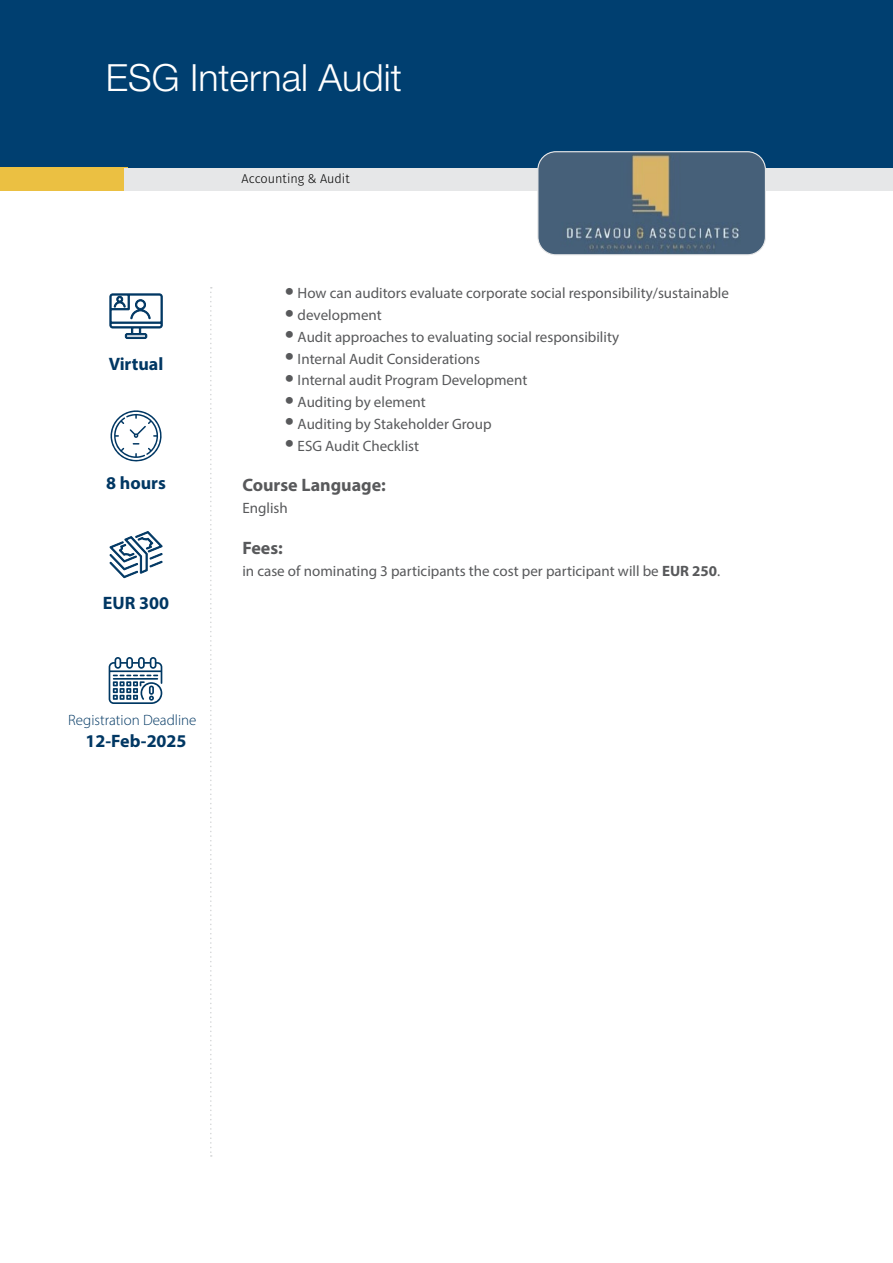
<style>
.page{position:relative;width:893px;height:1263px;background:#fff}
.page>*{position:absolute;margin:0;border:0;box-sizing:border-box;transform-origin:0 0}
.t1{font:300 37.5px "Helvetica Neue LT Std";color:#fff}
.t2{font:700 18px "Myriad Pro";color:#003763}
.t3{font:700 18px "Myriad Pro";color:#58595b}
.t4{font:15px "Myriad Pro";color:#58595b}
.t5{font:300 15px "Myriad Pro";color:#003763}
.t6{font:300 12.75px "Fira Sans";color:#000}
.s1{font-size:33px}
.s2{font-weight:700}
</style>
<div class="page">
<div style="left:0;top:0;width:893px;height:168px;background:#003f70"></div>
<div style="left:0;top:168px;width:128px;height:23px;background:#ebc042"></div>
<div style="left:124px;top:168px;width:769px;height:22px;background:#e6e7e8"></div>
<svg style="left:210px;top:287px;width:2px;height:870px"></svg>
<svg style="left:109px;top:531px;width:54px;height:47px"></svg>
<svg style="left:111px;top:410px;width:51px;height:52px"></svg>
<svg style="left:109px;top:657px;width:53px;height:47px"></svg>
<svg style="left:109px;top:293px;width:54px;height:46px"></svg>
<img style="left:539px;top:153px;width:226px;height:102px">
<div style="left:537px;top:151px;width:229px;height:104px;border:1px solid #e6e7e8;border-radius:18px"></div>
<h1 class="t1" style="left:106px;top:54px;width:297px">ESG Internal Audit</h1>
<p class="t2" style="left:109px;top:353px;width:56px">Virtual</p>
<p class="t2" style="left:106px;top:472px;width:61px">8 hours</p>
<p class="t2" style="left:103px;top:591px;width:68px">EUR 300</p>
<p class="t5" style="left:68px;top:711px;width:130px">Registration Deadline</p>
<p class="t2" style="left:86px;top:729px;width:103px">12-Feb-2025</p>
<p class="t6" style="left:242px;top:169px;width:110px">Accounting &amp; Audit</p>
<p class="t4" style="left:285px;top:284px;width:446px"><span class="s1">•</span> How can auditors evaluate corporate social responsibility/sustainable</p>
<p class="t4" style="left:285px;top:306px;width:98px"><span class="s1">•</span> development</p>
<p class="t4" style="left:285px;top:327px;width:336px"><span class="s1">•</span> Audit approaches to evaluating social responsibility</p>
<p class="t4" style="left:285px;top:349px;width:197px"><span class="s1">•</span> Internal Audit Considerations</p>
<p class="t4" style="left:285px;top:371px;width:244px"><span class="s1">•</span> Internal audit Program Development</p>
<p class="t4" style="left:285px;top:393px;width:142px"><span class="s1">•</span> Auditing by element</p>
<p class="t4" style="left:285px;top:414px;width:208px"><span class="s1">•</span> Auditing by Stakeholder Group</p>
<p class="t4" style="left:285px;top:436px;width:136px"><span class="s1">•</span> ESG Audit Checklist</p>
<p class="t3" style="left:242px;top:474px;width:145px">Course Language:</p>
<p class="t4" style="left:242px;top:499px;width:47px">English</p>
<p class="t3" style="left:242px;top:536px;width:42px">Fees:</p>
<p class="t4" style="left:242px;top:561px;width:479px">in case of nominating 3 participants the cost per participant will be <span class="s2">EUR 250</span>.</p>
</div>
